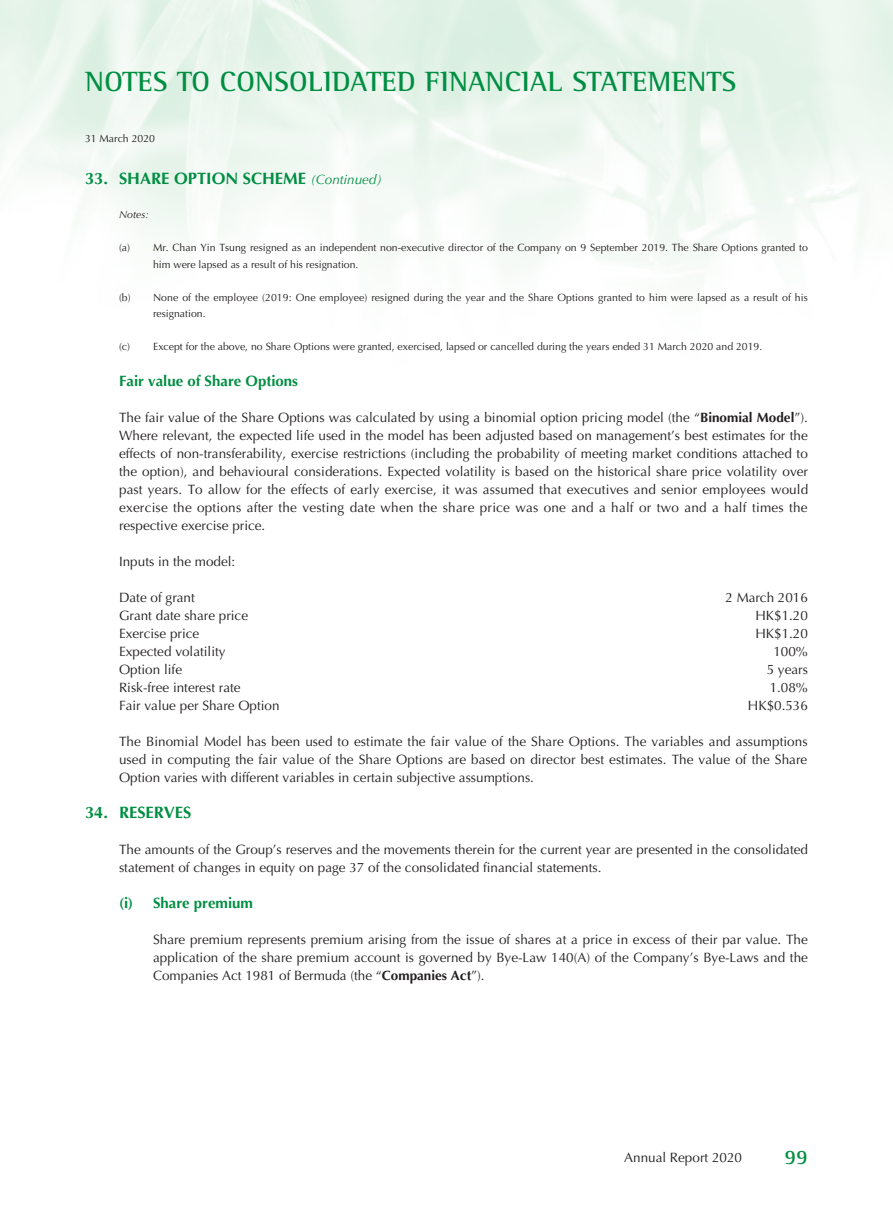
<style>
.page{position:relative;width:893px;height:1212px;background:#fff}
.page>*{position:absolute;margin:0;border:0;box-sizing:border-box;transform-origin:0 0}
.t1{font:700 28.5px "Rotis Semi Serif Std";letter-spacing:.01em;color:#008e42}
.t2{font:700 21px "Rotis Semi Serif Std";color:#008e42}
._01_H1{font:700 16.5px "Optima LT Std";color:#008e42}
._02_H2{font:700 15px "Optima LT Std";color:#008e42}
._00_txt{font:13.5px/18px "Optima LT Std";color:#231f20;text-align:justify}
._06_Notes{font:10.5px/16.5px "Optima LT Std";color:#231f20}
._06_Notes-2{font:italic 10.5px "Optima LT Std";color:#231f20}
.s1{font-weight:400;font-style:italic;font-size:13.5px}
.s2{font-weight:700}
</style>
<div class="page">
<h1 class="t1" style="left:85px;top:64px;width:653px">NOTES TO CONSOLIDATED FINANCIAL STATEMENTS</h1>
<p class="_06_Notes" style="left:85px;top:130px;width:72px">31 March 2020</p>
<p class="_01_H1" style="left:85px;top:169px;width:298px">33. SHARE OPTION SCHEME <span class="s1">(Continued)</span></p>
<p class="_06_Notes-2" style="left:119px;top:209px;width:31px">Notes:</p>
<p class="_06_Notes" style="left:153px;top:240px;width:656px;text-indent:-34px">(a) Mr. Chan Yin Tsung resigned as an independent non-executive director of the Company on 9 September 2019. The Share Options granted to him were lapsed as a result of his resignation.</p>
<p class="_06_Notes" style="left:153px;top:289px;width:656px;text-indent:-34px">(b) None of the employee (2019: One employee) resigned during the year and the Share Options granted to him were lapsed as a result of his resignation.</p>
<p class="_06_Notes" style="left:119px;top:339px;width:645px">(c) Except for the above, no Share Options were granted, exercised, lapsed or cancelled during the years ended 31 March 2020 and 2019.</p>
<p class="_02_H2" style="left:119px;top:372px;width:180px">Fair value of Share Options</p>
<p class="_00_txt" style="left:119px;top:409px;width:691px">The fair value of the Share Options was calculated by using a binomial option pricing model (the “<span class="s2">Binomial Model</span>”).<br>Where relevant, the expected life used in the model has been adjusted based on management’s best estimates for the effects of non-transferability, exercise restrictions (including the probability of meeting market conditions attached to the option), and behavioural considerations. Expected volatility is based on the historical share price volatility over past years. To allow for the effects of early exercise, it was assumed that executives and senior employees would exercise the options after the vesting date when the share price was one and a half or two and a half times the respective exercise price.</p>
<p class="_00_txt" style="left:119px;top:553px;width:118px">Inputs in the model:</p>
<p class="_00_txt" style="left:119px;top:589px;width:77px">Date of grant</p>
<p class="_00_txt" style="left:725px;top:589px;width:84px">2 March 2016</p>
<p class="_00_txt" style="left:119px;top:607px;width:131px">Grant date share price</p>
<p class="_00_txt" style="left:755px;top:607px;width:54px">HK$1.20</p>
<p class="_00_txt" style="left:119px;top:625px;width:82px">Exercise price</p>
<p class="_00_txt" style="left:755px;top:625px;width:54px">HK$1.20</p>
<p class="_00_txt" style="left:119px;top:643px;width:108px">Expected volatility</p>
<p class="_00_txt" style="left:773px;top:643px;width:36px">100%</p>
<p class="_00_txt" style="left:119px;top:661px;width:65px">Option life</p>
<p class="_00_txt" style="left:767px;top:661px;width:43px">5 years</p>
<p class="_00_txt" style="left:119px;top:679px;width:123px">Risk-free interest rate</p>
<p class="_00_txt" style="left:770px;top:679px;width:40px">1.08%</p>
<p class="_00_txt" style="left:119px;top:697px;width:162px">Fair value per Share Option</p>
<p class="_00_txt" style="left:748px;top:697px;width:62px">HK$0.536</p>
<p class="_00_txt" style="left:119px;top:733px;width:690px">The Binomial Model has been used to estimate the fair value of the Share Options. The variables and assumptions used in computing the fair value of the Share Options are based on director best estimates. The value of the Share Option varies with different variables in certain subjective assumptions.</p>
<p class="_01_H1" style="left:85px;top:803px;width:108px">34. RESERVES</p>
<p class="_00_txt" style="left:119px;top:841px;width:690px">The amounts of the Group’s reserves and the movements therein for the current year are presented in the consolidated statement of changes in equity on page 37 of the consolidated financial statements.</p>
<p class="_02_H2" style="left:119px;top:894px;width:136px">(i) Share premium</p>
<p class="_00_txt" style="left:153px;top:931px;width:656px">Share premium represents premium arising from the issue of shares at a price in excess of their par value. The application of the share premium account is governed by Bye-Law 140(A) of the Company’s Bye-Laws and the Companies Act 1981 of Bermuda (the “<span class="s2">Companies Act</span>”).</p>
<p class="_00_txt" style="left:624px;top:1149px;width:119px">Annual Report 2020</p>
<h2 class="t2" style="left:785px;top:1144px;width:25px">99</h2>
</div>
